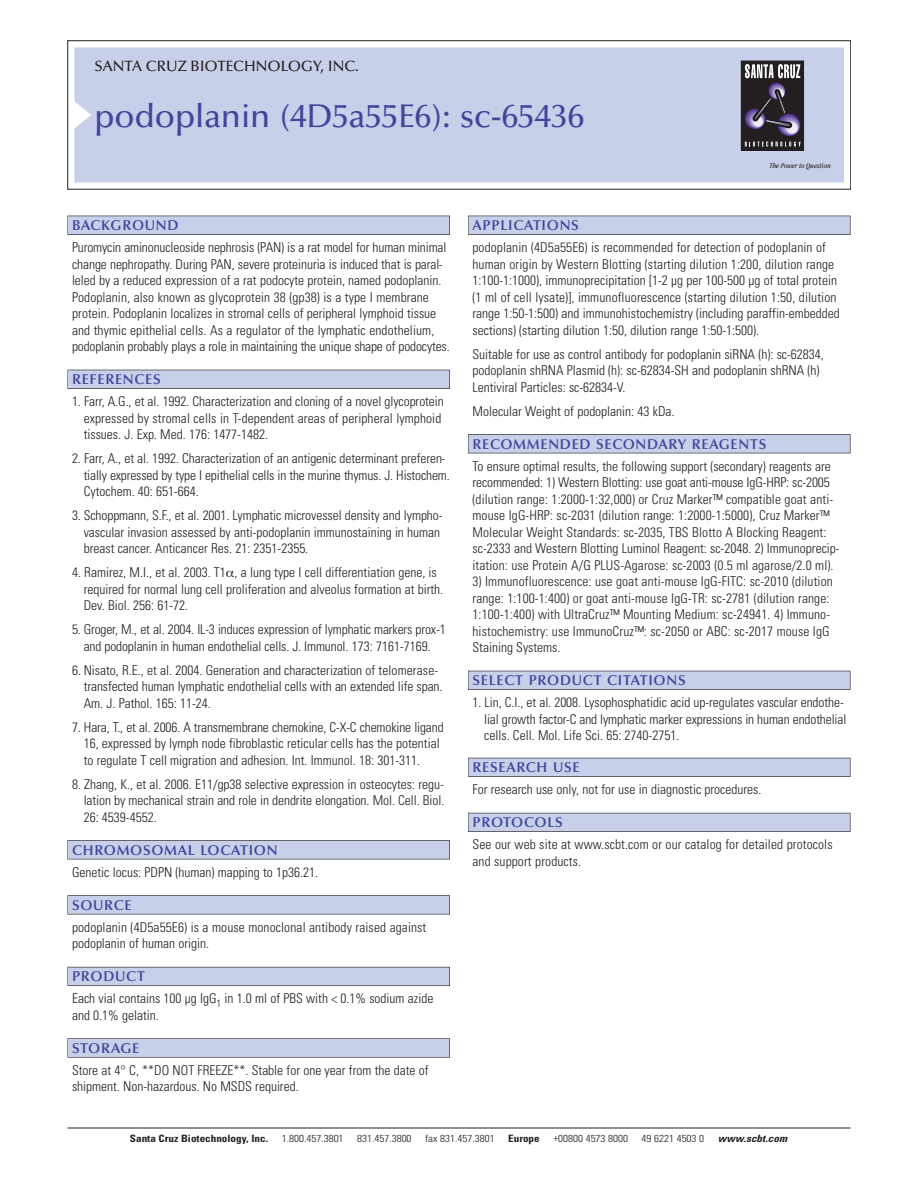
<style>
.page{position:relative;width:918px;height:1188px;background:#fff}
.page>*{position:absolute;margin:0;border:0;box-sizing:border-box;transform-origin:0 0}
.t1{font:500 33px "Optima";color:#41459c}
.t2{font:500 15px "Optima";color:#231f20}
.t3{font:600 14.25px "Optima";letter-spacing:.05em;color:#41459c}
.t4{font:300 condensed 13.5px/16.5px "Univers";color:#231f20}
.t5{font:300 condensed 10.2px "Univers";color:#231f20;scale:1.1 1}
.t6{font:700 condensed 10.2px "Univers";color:#231f20;scale:1.1 1}
.t7{font:italic 700 condensed 10.2px "Univers";color:#231f20;scale:1.1 1}
.t8{font:italic condensed 7.5px "Garamond";color:#231f20}
</style>
<div class="page">
<div style="left:74px;top:47px;width:770px;height:135px;background:#c7cfe9"></div>
<div style="left:741px;top:61px;width:62px;height:89px;background:#231f20"></div>
<div style="left:741px;top:61px;width:63px;height:90px;border:1px solid #231f20"></div>
<svg style="left:741px;top:64px;width:64px;height:83px"></svg>
<div style="left:68px;top:216px;width:382px;height:19px;background:#64636a"></div>
<div style="left:68px;top:216px;width:381px;height:18px;background:#c7cfe9"></div>
<div style="left:68px;top:370px;width:382px;height:19px;background:#62626a"></div>
<div style="left:68px;top:370px;width:381px;height:18px;background:#c7cfe9"></div>
<div style="left:68px;top:840px;width:382px;height:19px;background:#67666b"></div>
<div style="left:68px;top:841px;width:381px;height:18px;background:#c7cfe9"></div>
<div style="left:68px;top:895px;width:382px;height:19px;background:#6b696e"></div>
<div style="left:68px;top:896px;width:381px;height:18px;background:#c7cfe9"></div>
<div style="left:68px;top:967px;width:382px;height:19px;background:#696a75"></div>
<div style="left:68px;top:967px;width:381px;height:18px;background:#c7cfe9"></div>
<div style="left:68px;top:1038px;width:382px;height:20px;background:#767575"></div>
<div style="left:68px;top:1039px;width:381px;height:18px;background:#c7cfe9"></div>
<div style="left:468px;top:216px;width:382px;height:19px;background:#64636a"></div>
<div style="left:468px;top:216px;width:382px;height:18px;background:#c7cfe9"></div>
<div style="left:468px;top:434px;width:382px;height:19px;background:#64636a"></div>
<div style="left:468px;top:435px;width:382px;height:18px;background:#c7cfe9"></div>
<div style="left:468px;top:671px;width:382px;height:19px;background:#63636c"></div>
<div style="left:468px;top:671px;width:382px;height:18px;background:#c7cfe9"></div>
<div style="left:468px;top:758px;width:382px;height:19px;background:#63636c"></div>
<div style="left:468px;top:758px;width:382px;height:18px;background:#c7cfe9"></div>
<div style="left:468px;top:813px;width:382px;height:19px;background:#63646e"></div>
<div style="left:468px;top:813px;width:382px;height:18px;background:#c7cfe9"></div>
<hr style="left:68px;top:1128px;width:782px;height:1px;background:#231f20">
<p class="t2" style="left:94px;top:60px;width:266px">SANTA CRUZ BIOTECHNOLOGY, INC.</p>
<h1 class="t1" style="left:94px;top:102px;width:491px">podoplanin (4D5a55E6): sc-65436</h1>
<p class="t8" style="left:769px;top:163px;width:63px">The Power to Question</p>
<p class="t3" style="left:72px;top:219px;width:108px">BACKGROUND</p>
<p class="t4" style="left:72px;top:240px;width:379px">Puromycin aminonucleoside nephrosis (PAN) is a rat model for human minimal change nephropathy. During PAN, severe proteinuria is induced that is paral&shy;leled by a reduced expression of a rat podocyte protein, named podoplanin.<br>Podoplanin, also known as glycoprotein 38 (gp38) is a type I membrane protein. Podoplanin localizes in stromal cells of peripheral lymphoid tissue and thymic epithelial cells. As a regulator of the lymphatic endothelium, podoplanin probably plays a role in maintaining the unique shape of podocytes.</p>
<p class="t3" style="left:72px;top:373px;width:90px">REFERENCES</p>
<p class="t4" style="left:84px;top:394px;width:362px;text-indent:-12px">1. Farr, A.G., et al. 1992. Characterization and cloning of a novel glycoprotein expressed by stromal cells in T-dependent areas of peripheral lymphoid tissues. J. Exp. Med. 176: 1477-1482.</p>
<p class="t4" style="left:84px;top:451px;width:368px;text-indent:-12px">2. Farr, A., et al. 1992. Characterization of an antigenic determinant preferen&shy;tially expressed by type I epithelial cells in the murine thymus. J. Histochem.<br>Cytochem. 40: 651-664.</p>
<p class="t4" style="left:84px;top:508px;width:360px;text-indent:-12px">3. Schoppmann, S.F., et al. 2001. Lymphatic microvessel density and lympho&shy;vascular invasion assessed by anti-podoplanin immunostaining in human breast cancer. Anticancer Res. 21: 2351-2355.</p>
<p class="t4" style="left:84px;top:565px;width:361px;text-indent:-12px">4. Ramirez, M.I., et al. 2003. T1 , a lung type I cell differentiation gene, is required for normal lung cell proliferation and alveolus formation at birth.<br>Dev. Biol. 256: 61-72.</p>
<p class="t4" style="left:72px;top:622px;width:375px;text-align:center">5. Groger, M., et al. 2004. IL-3 induces expression of lymphatic markers prox-1 and podoplanin in human endothelial cells. J. Immunol. 173: 7161-7169.</p>
<p class="t4" style="left:84px;top:663px;width:360px;text-indent:-12px">6. Nisato, R.E., et al. 2004. Generation and characterization of telomerase&shy;transfected human lymphatic endothelial cells with an extended life span.<br>Am. J. Pathol. 165: 11-24.</p>
<p class="t4" style="left:84px;top:720px;width:361px;text-indent:-12px">7. Hara, T., et al. 2006. A transmembrane chemokine, C-X-C chemokine ligand<br>16, expressed by lymph node fibroblastic reticular cells has the potential to regulate T cell migration and adhesion. Int. Immunol. 18: 301-311.</p>
<p class="t4" style="left:84px;top:777px;width:362px;text-align:justify;text-indent:-12px">8. Zhang, K., et al. 2006. E11/gp38 selective expression in osteocytes: regu&shy;lation by mechanical strain and role in dendrite elongation. Mol. Cell. Biol.<br>26: 4539-4552.</p>
<p class="t3" style="left:72px;top:844px;width:207px">CHROMOSOMAL LOCATION</p>
<p class="t4" style="left:72px;top:865px;width:248px">Genetic locus: PDPN (human) mapping to 1p36.21.</p>
<p class="t3" style="left:72px;top:899px;width:61px">SOURCE</p>
<p class="t4" style="left:72px;top:920px;width:356px">podoplanin (4D5a55E6) is a mouse monoclonal antibody raised against podoplanin of human origin.</p>
<p class="t3" style="left:72px;top:970px;width:74px">PRODUCT</p>
<p class="t4" style="left:72px;top:992px;width:363px">Each vial contains 100 µg IgG<sub>1</sub> in 1.0 ml of PBS with &lt; 0.1% sodium azide and 0.1% gelatin.</p>
<p class="t3" style="left:72px;top:1042px;width:69px">STORAGE</p>
<p class="t4" style="left:72px;top:1063px;width:358px">Store at 4° C, **DO NOT FREEZE**. Stable for one year from the date of shipment. Non-hazardous. No MSDS required.</p>
<p class="t3" style="left:473px;top:219px;width:108px">APPLICATIONS</p>
<p class="t4" style="left:473px;top:240px;width:369px">podoplanin (4D5a55E6) is recommended for detection of podoplanin of human origin by Western Blotting (starting dilution 1:200, dilution range 1:100-1:1000), immunoprecipitation [1-2 µg per 100-500 µg of total protein (1 ml of cell lysate)], immunofluorescence (starting dilution 1:50, dilution range 1:50-1:500) and immunohistochemistry (including paraffin-embedded sections) (starting dilution 1:50, dilution range 1:50-1:500).</p>
<p class="t4" style="left:473px;top:347px;width:353px">Suitable for use as control antibody for podoplanin siRNA (h): sc-62834, podoplanin shRNA Plasmid (h): sc-62834-SH and podoplanin shRNA (h)<br>Lentiviral Particles: sc-62834-V.</p>
<p class="t4" style="left:473px;top:404px;width:204px">Molecular Weight of podoplanin: 43 kDa.</p>
<p class="t3" style="left:473px;top:438px;width:295px">RECOMMENDED SECONDARY REAGENTS</p>
<p class="t4" style="left:473px;top:459px;width:369px">To ensure optimal results, the following support (secondary) reagents are recommended: 1) Western Blotting: use goat anti-mouse IgG-HRP: sc-2005 (dilution range: 1:2000-1:32,000) or Cruz Marker™ compatible goat anti&shy;mouse IgG-HRP: sc-2031 (dilution range: 1:2000-1:5000), Cruz Marker™ Molecular Weight Standards: sc-2035, TBS Blotto A Blocking Reagent: sc-2333 and Western Blotting Luminol Reagent: sc-2048. 2) Immunoprecip&shy;itation: use Protein A/G PLUS-Agarose: sc-2003 (0.5 ml agarose/2.0 ml).</p>
<p class="t4" style="left:473px;top:574px;width:362px">3) Immunofluorescence: use goat anti-mouse IgG-FITC: sc-2010 (dilution range: 1:100-1:400) or goat anti-mouse IgG-TR: sc-2781 (dilution range:<br>1:100-1:400) with UltraCruz™ Mounting Medium: sc-24941. 4) Immuno&shy;histochemistry: use ImmunoCruz™: sc-2050 or ABC: sc-2017 mouse IgG Staining Systems.</p>
<p class="t3" style="left:473px;top:674px;width:215px">SELECT PRODUCT CITATIONS</p>
<p class="t4" style="left:484px;top:696px;width:364px;text-indent:-12px">1. Lin, C.I., et al. 2008. Lysophosphatidic acid up-regulates vascular endothe&shy;lial growth factor-C and lymphatic marker expressions in human endothelial cells. Cell. Mol. Life Sci. 65: 2740-2751.</p>
<p class="t3" style="left:473px;top:761px;width:109px">RESEARCH USE</p>
<p class="t4" style="left:473px;top:783px;width:290px">For research use only, not for use in diagnostic procedures.</p>
<p class="t3" style="left:473px;top:816px;width:92px">PROTOCOLS</p>
<p class="t4" style="left:473px;top:838px;width:362px">See our web site at www.scbt.com or our catalog for detailed protocols and support products.</p>
<p class="t6" style="left:130px;top:1135px;width:127px">Santa Cruz Biotechnology, Inc.</p>
<p class="t5" style="left:282px;top:1135px;width:58px">1.800.457.3801</p>
<p class="t5" style="left:357px;top:1135px;width:51px">831.457.3800</p>
<p class="t5" style="left:425px;top:1135px;width:65px">fax 831.457.3801</p>
<p class="t6" style="left:508px;top:1135px;width:30px">Europe</p>
<p class="t5" style="left:553px;top:1135px;width:69px">+00800 4573 8000</p>
<p class="t5" style="left:642px;top:1135px;width:58px">49 6221 4503 0</p>
<p class="t7" style="left:718px;top:1135px;width:67px">www.scbt.com</p>
</div>
